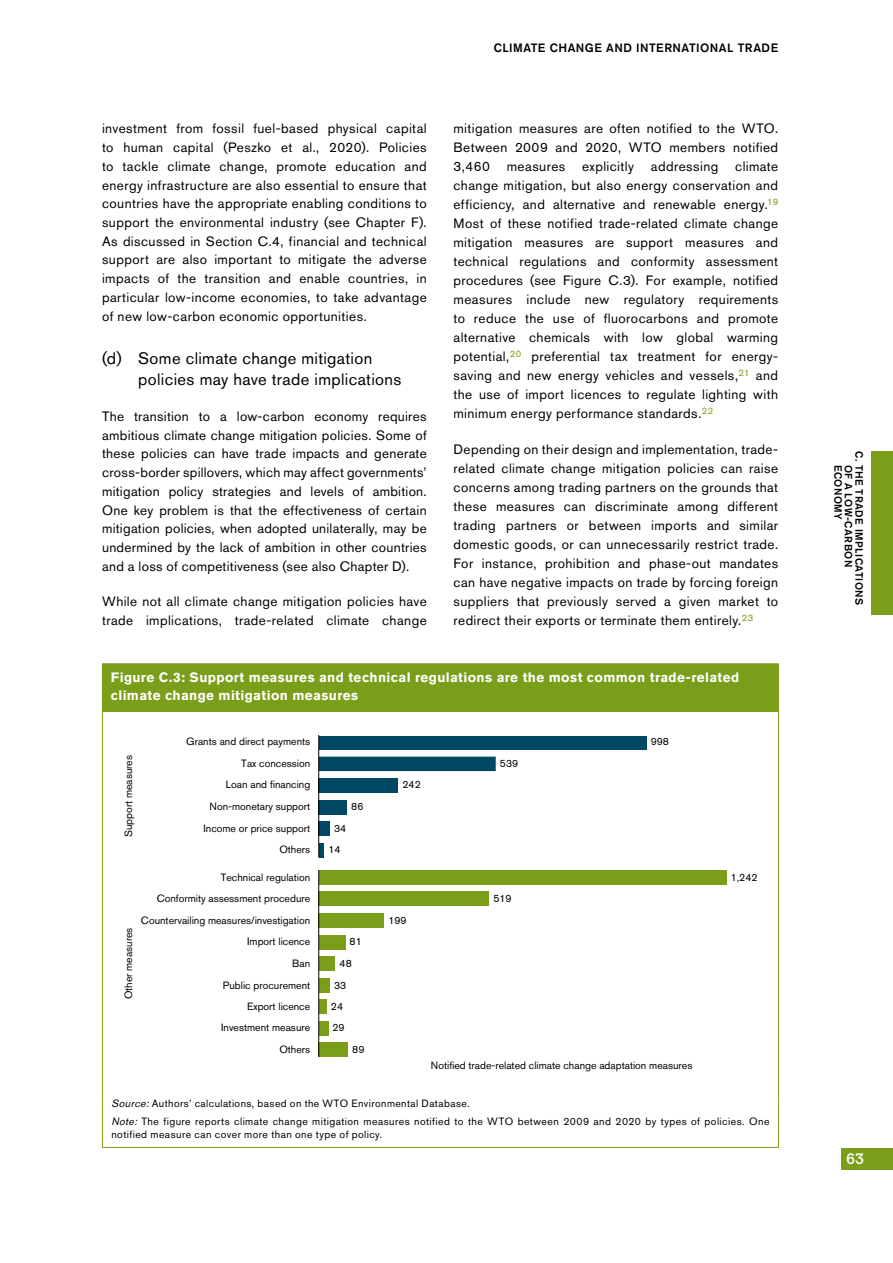
<style>
.page{position:relative;width:893px;height:1263px;background:#fff}
.page>*{position:absolute;margin:0;border:0;box-sizing:border-box;transform-origin:0 0}
.t1{font:16.5px/21.8px "Akzidenz Grotesk BE";letter-spacing:.025em;color:#000}
.t2{font:15px "Calvert MT Std";color:#fff}
.t3{font:13.5px/19px "Akzidenz Grotesk BE";letter-spacing:.03em;color:#000;text-align:justify}
.t4{font:700 13.5px/18px "Akzidenz Grotesk BE";letter-spacing:.03em;color:#fff}
.t5{font:500 12px "Akzidenz Grotesk BE";letter-spacing:.04em;color:#000}
.t6{font:10.5px/21.6px "Akzidenz Grotesk BE";color:#000;text-align:right}
.t7{font:10.5px/17.7px "Akzidenz Grotesk BE";letter-spacing:.04em;color:#000}
.t8{font:500 10.5px/21px "Akzidenz Grotesk BE";letter-spacing:.045em;color:#000}
.s1{font-style:italic}
</style>
<div class="page">
<div style="left:842px;top:1148px;width:51px;height:21px;background:#7a9e1a"></div>
<div style="left:872px;top:451px;width:21px;height:163px;background:#7a9e1a"></div>
<div style="left:102px;top:664px;width:676px;height:47px;background:#7a9e1a"></div>
<hr style="left:102px;top:663px;width:677px;height:1px;background:#7a9e1a">
<hr style="left:778px;top:664px;width:1px;height:47px;background:#7a9e1a">
<hr style="left:102px;top:711px;width:1px;height:388px;background:#7a9e1a">
<hr style="left:778px;top:711px;width:1px;height:388px;background:#7a9e1a">
<hr style="left:102px;top:1099px;width:1px;height:48px;background:#7a9e1a">
<hr style="left:778px;top:1099px;width:1px;height:48px;background:#7a9e1a">
<hr style="left:102px;top:1147px;width:677px;height:1px;background:#7a9e1a">
<div style="left:319px;top:1042px;width:29px;height:15px;background:#7a9e1a"></div>
<div style="left:319px;top:1021px;width:9px;height:14px;background:#7a9e1a"></div>
<div style="left:319px;top:999px;width:8px;height:15px;background:#7a9e1a"></div>
<div style="left:319px;top:978px;width:11px;height:14px;background:#7a9e1a"></div>
<div style="left:319px;top:956px;width:15px;height:15px;background:#7a9e1a"></div>
<div style="left:319px;top:935px;width:26px;height:14px;background:#7a9e1a"></div>
<div style="left:319px;top:913px;width:65px;height:15px;background:#7a9e1a"></div>
<div style="left:319px;top:892px;width:170px;height:14px;background:#7a9e1a"></div>
<div style="left:319px;top:870px;width:407px;height:14px;background:#7a9e1a"></div>
<svg style="left:319px;top:843px;width:4px;height:14px"></svg>
<div style="left:319px;top:821px;width:11px;height:15px;background:#004763"></div>
<div style="left:319px;top:800px;width:28px;height:14px;background:#004763"></div>
<div style="left:319px;top:778px;width:79px;height:15px;background:#004763"></div>
<div style="left:319px;top:757px;width:177px;height:14px;background:#004763"></div>
<div style="left:319px;top:736px;width:327px;height:13px;background:#004763"></div>
<hr style="left:318px;top:736px;width:1px;height:121px;background:#000">
<hr style="left:318px;top:870px;width:1px;height:187px;background:#000">
<p class="t5" style="left:494px;top:40px;width:286px">CLIMATE CHANGE AND INTERNATIONAL TRADE</p>
<p class="t3" style="left:102px;top:119px;width:326px">investment from fossil fuel-based physical capital to human capital (Peszko et al., 2020). Policies to tackle climate change, promote education and energy infrastructure are also essential to ensure that countries have the appropriate enabling conditions to support the environmental industry (see Chapter F).<br>As discussed in Section C.4, financial and technical support are also important to mitigate the adverse impacts of the transition and enable countries, in particular low-income economies, to take advantage of new low-carbon economic opportunities.</p>
<p class="t1" style="left:138px;top:347px;width:265px;text-indent:-36px">(d) Some climate change mitigation policies may have trade implications</p>
<p class="t3" style="left:102px;top:407px;width:326px">The transition to a low-carbon economy requires ambitious climate change mitigation policies. Some of these policies can have trade impacts and generate cross-border spillovers, which may affect governments’ mitigation policy strategies and levels of ambition.<br>One key problem is that the effectiveness of certain mitigation policies, when adopted unilaterally, may be undermined by the lack of ambition in other countries and a loss of competitiveness (see also Chapter D).</p>
<p class="t3" style="left:102px;top:592px;width:326px">While not all climate change mitigation policies have trade implications, trade-related climate change</p>
<p class="t3" style="left:453px;top:119px;width:326px">mitigation measures are often notified to the WTO.<br>Between 2009 and 2020, WTO members notified 3,460 measures explicitly addressing climate change mitigation, but also energy conservation and efficiency, and alternative and renewable energy.<sup>19<br></sup>Most of these notified trade-related climate change mitigation measures are support measures and technical regulations and conformity assessment procedures (see Figure C.3). For example, notified measures include new regulatory requirements to reduce the use of fluorocarbons and promote alternative chemicals with low global warming potential,<sup>20</sup> preferential tax treatment for energy&shy;saving and new energy vehicles and vessels,<sup>21</sup> and the use of import licences to regulate lighting with minimum energy performance standards.<sup>22</sup></p>
<p class="t3" style="left:453px;top:440px;width:326px">Depending on their design and implementation, trade&shy;related climate change mitigation policies can raise concerns among trading partners on the grounds that these measures can discriminate among different trading partners or between imports and similar domestic goods, or can unnecessarily restrict trade.<br>For instance, prohibition and phase-out mandates can have negative impacts on trade by forcing foreign suppliers that previously served a given market to redirect their exports or terminate them entirely.<sup>23</sup></p>
<p class="t4" style="left:111px;top:669px;width:630px">Figure C.3: Support measures and technical regulations are the most common trade-related climate change mitigation measures</p>
<p class="t6" style="left:118px;top:837px;width:84px;rotate:-90deg">Support measures</p>
<p class="t6" style="left:186px;top:731px;width:126px">Grants and direct payments</p>
<p class="t6" style="left:203px;top:774px;width:108px">Loan and financing<br>Non-monetary support<br>Income or price support<br>Others</p>
<p class="t6" style="left:241px;top:752px;width:70px">Tax concession</p>
<p class="t6" style="left:118px;top:999px;width:73px;rotate:-90deg">Other measures</p>
<p class="t6" style="left:221px;top:866px;width:91px">Technical regulation</p>
<p class="t6" style="left:141px;top:909px;width:171px">Countervailing measures/investigation<br>Import licence<br>Ban<br>Public procurement</p>
<p class="t6" style="left:157px;top:888px;width:155px">Conformity assessment procedure</p>
<p class="t6" style="left:351px;top:795px;width:14px">86</p>
<p class="t6" style="left:328px;top:817px;width:19px;text-align:center">34<br>14</p>
<p class="t6" style="left:350px;top:931px;width:14px">81</p>
<p class="t6" style="left:340px;top:952px;width:14px">48</p>
<p class="t6" style="left:334px;top:974px;width:14px">33</p>
<p class="t6" style="left:221px;top:995px;width:91px">Export licence<br>Investment measure<br>Others</p>
<p class="t6" style="left:331px;top:995px;width:15px;text-align:left">24<br>29</p>
<p class="t6" style="left:352px;top:1038px;width:14px">89</p>
<p class="t6" style="left:402px;top:774px;width:20px">242</p>
<p class="t6" style="left:388px;top:909px;width:20px">199</p>
<p class="t6" style="left:500px;top:752px;width:20px">539</p>
<p class="t6" style="left:493px;top:888px;width:20px">519</p>
<p class="t6" style="left:651px;top:731px;width:20px">998</p>
<p class="t6" style="left:431px;top:1054px;width:263px">Notified trade-related climate change adaptation measures</p>
<p class="t6" style="left:731px;top:866px;width:28px">1,242</p>
<p class="t7" style="left:111px;top:1094px;width:660px"><span class="s1">Source:</span>Authors’ calculations, based on the WTO Environmental Database.<br><span class="s1">Note:</span> The figure reports climate change mitigation measures notified to the WTO between 2009 and 2020 by types of policies. One</p>
<p class="t7" style="left:111px;top:1126px;width:272px">notified measure can cover more than one type of policy.</p>
<p class="t8" style="left:870px;top:465px;width:142px;text-indent:-14px;rotate:90deg">C. THE TRADE IMPLICATIONS<br>ECONOMY</p>
<p class="t8" style="left:859px;top:465px;width:104px;rotate:90deg">OF A LOW-CARBON</p>
<p class="t2" style="left:846px;top:1150px;width:19px">63</p>
</div>
